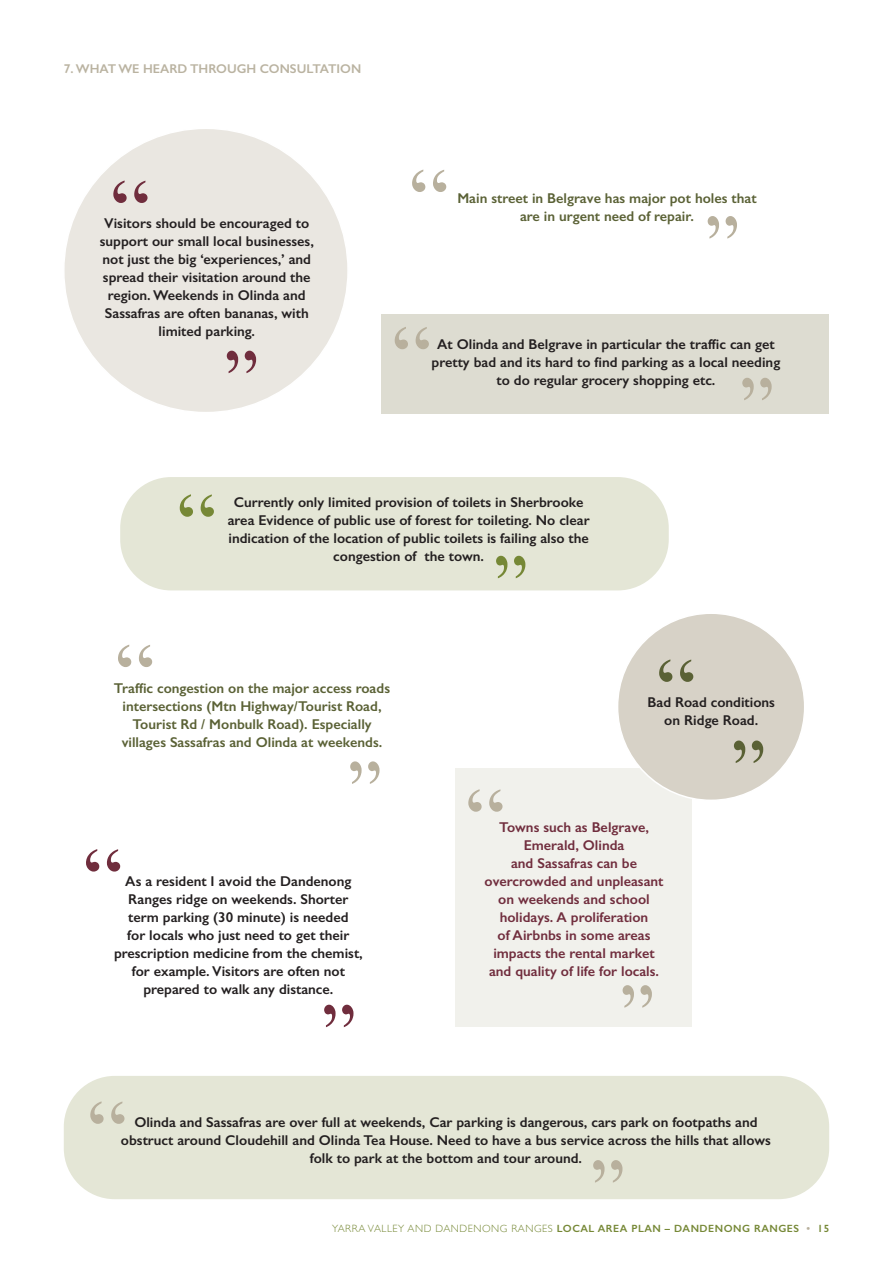
<style>
.page{position:relative;width:893px;height:1263px;background:#fff}
.page>*{position:absolute;margin:0;border:0;box-sizing:border-box;transform-origin:0 0}
.t1{font:600 14.25px/18px "Gill Sans";color:#231f20;text-align:center}
.t2{font:600 14.25px/18px "Gill Sans";color:#5a6135;text-align:center}
.t3{font:600 14.25px/18px "Gill Sans";color:#702d3d;text-align:center}
.t4{font:600 12.75px "Gill Sans";color:#bab3a1}
.t5{font:600 10.5px "Gill Sans";letter-spacing:.05em;color:#768836}
.s1{font-weight:300}
.s2{color:#b8b09d}
</style>
<div class="page">
<div style="left:120px;top:477px;width:549px;height:113px;background:#e4e6d6;border-radius:51px"></div>
<div style="left:64px;top:1076px;width:765px;height:123px;background:#e4e6d6;border-radius:51px"></div>
<svg style="left:90px;top:1101px;width:34px;height:23px"></svg>
<svg style="left:593px;top:1160px;width:29px;height:22px"></svg>
<svg style="left:180px;top:494px;width:34px;height:23px"></svg>
<svg style="left:496px;top:556px;width:29px;height:22px"></svg>
<svg style="left:86px;top:849px;width:34px;height:22px"></svg>
<svg style="left:324px;top:1005px;width:29px;height:22px"></svg>
<div style="left:64px;top:128px;width:284px;height:285px;background:#eae7e1;border-radius:50%"></div>
<svg style="left:113px;top:180px;width:35px;height:23px"></svg>
<svg style="left:227px;top:351px;width:29px;height:22px"></svg>
<svg style="left:412px;top:170px;width:34px;height:22px"></svg>
<svg style="left:708px;top:216px;width:29px;height:23px"></svg>
<svg style="left:118px;top:645px;width:34px;height:22px"></svg>
<svg style="left:350px;top:761px;width:30px;height:23px"></svg>
<div style="left:455px;top:768px;width:237px;height:259px;background:#f1f1ec"></div>
<svg style="left:468px;top:789px;width:34px;height:23px"></svg>
<svg style="left:623px;top:985px;width:29px;height:23px"></svg>
<div style="left:381px;top:314px;width:448px;height:99px;background:#dddcd1"></div>
<svg style="left:395px;top:327px;width:34px;height:22px"></svg>
<svg style="left:742px;top:378px;width:30px;height:22px"></svg>
<div style="left:618px;top:613px;width:187px;height:187px;background:#d7d2c7;border-radius:50%"></div>
<svg style="left:659px;top:659px;width:34px;height:23px"></svg>
<svg style="left:734px;top:740px;width:29px;height:23px"></svg>
<p class="t4" style="left:64px;top:61px;width:299px">7. WHAT WE HEARD THROUGH CONSULTATION</p>
<p class="t1" style="left:100px;top:214px;width:216px">Visitors should be encouraged to support our small local businesses, not just the big ‘experiences,’ and spread their visitation around the region. Weekends in Olinda and<br>Sassafras are often bananas, with limited parking.</p>
<p class="t2" style="left:457px;top:189px;width:301px">Main street in Belgrave has major pot holes that are in urgent need of repair.</p>
<p class="t1" style="left:432px;top:335px;width:350px">At Olinda and Belgrave in particular the traffic can get pretty bad and its hard to find parking as a local needing to do regular grocery shopping etc.</p>
<p class="t1" style="left:228px;top:493px;width:363px">Currently only limited provision of toilets in Sherbrooke area Evidence of public use of forest for toileting. No clear indication of the location of public toilets is failing also the congestion of the town.</p>
<p class="t2" style="left:114px;top:679px;width:278px">Traffic congestion on the major access roads intersections (Mtn Highway/Tourist Road, Tourist Rd / Monbulk Road). Especially villages Sassafras and Olinda at weekends.</p>
<p class="t1" style="left:647px;top:693px;width:129px">Bad Road conditions on Ridge Road.</p>
<p class="t1" style="left:114px;top:872px;width:250px">As a resident I avoid the Dandenong Ranges ridge on weekends. Shorter term parking (30 minute) is needed<br>for locals who just need to get their prescription medicine from the chemist, for example. Visitors are often not prepared to walk any distance.</p>
<p class="t3" style="left:484px;top:818px;width:181px">Towns such as Belgrave,<br>Emerald, Olinda<br>and Sassafras can be overcrowded and unpleasant on weekends and school holidays. A proliferation<br>of Airbnbs in some areas impacts the rental market and quality of life for locals.</p>
<p class="t1" style="left:121px;top:1113px;width:651px">Olinda and Sassafras are over full at weekends, Car parking is dangerous, cars park on footpaths and obstruct around Cloudehill and Olinda Tea House. Need to have a bus service across the hills that allows folk to park at the bottom and tour around.</p>
<p class="t5" style="left:332px;top:1222px;width:498px"><span class="s1">YARRA VALLEY AND DANDENONG RANGES</span> LOCAL AREA PLAN – DANDENONG RANGES <span class="s2">•</span> 15</p>
</div>
